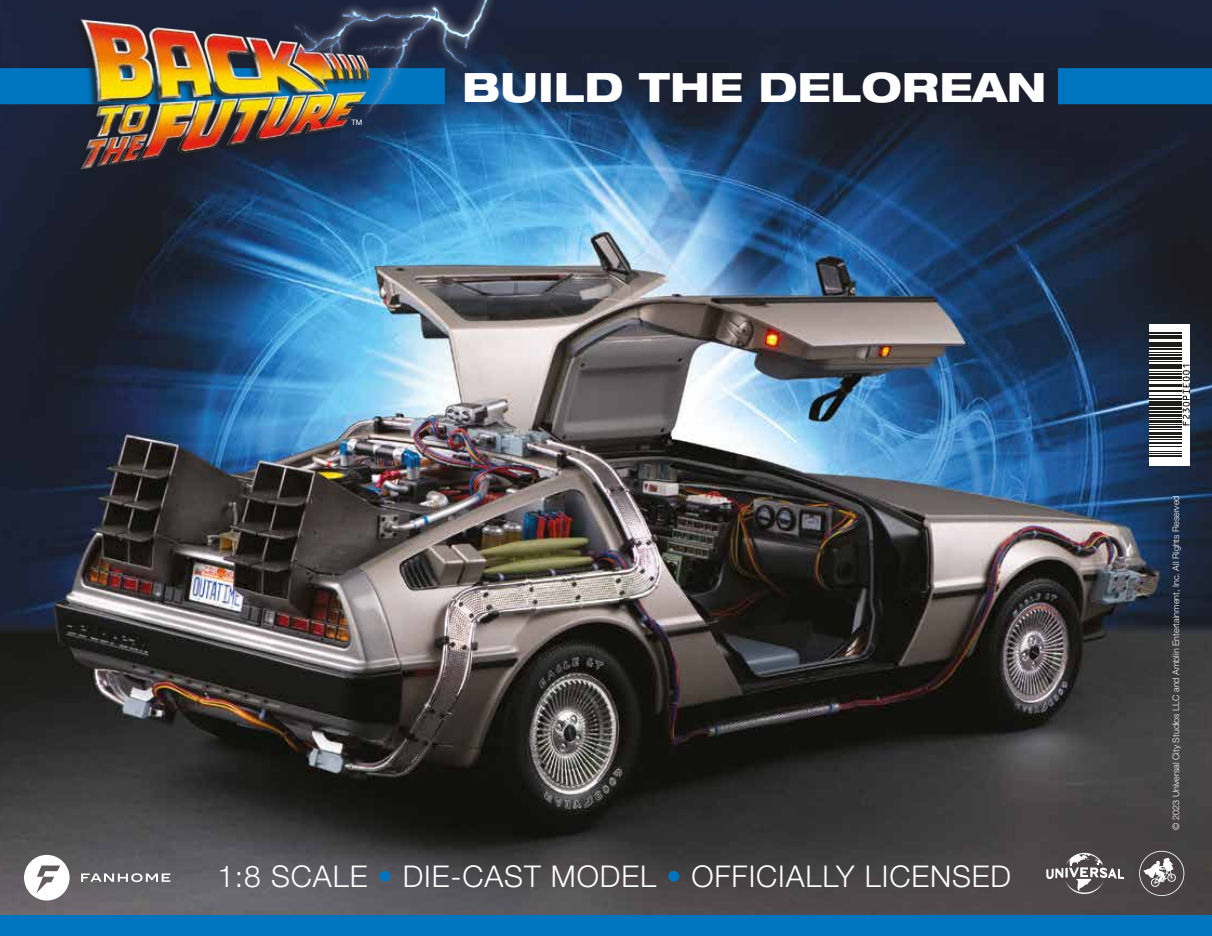
<style>
.page{position:relative;width:1212px;height:936px;background:#fff}
.page>*{position:absolute;margin:0;border:0;box-sizing:border-box;transform-origin:0 0}
.t1{font:800 expanded 40.5px "Helvetica Neue";color:#fff}
.t2{font:300 30px "Helvetica Neue";letter-spacing:.03em;color:#fff}
.t3{font:300 9px "Helvetica Neue";color:#fff}
.t4{font:7.5px "Helvetica Neue";color:#fff}
.s1{color:#0075bf}
</style>
<div class="page">
<img style="left:0;top:0;width:1212px;height:915px">
<svg style="left:0;top:68px;width:1212px;height:36px;background:#123b5e"></svg>
<img style="left:72px;top:10px;width:305px;height:164px">
<div style="left:0;top:915px;width:1212px;height:20px;background:#0075bf"></div>
<img style="left:253px;top:0;width:302px;height:120px">
<svg style="left:81px;top:873px;width:90px;height:9px"></svg>
<svg style="left:24px;top:854px;width:46px;height:46px"></svg>
<svg style="left:1046px;top:852px;width:78px;height:41px;background:#706b6d"></svg>
<svg style="left:1139px;top:850px;width:45px;height:45px;background:#736e70"></svg>
<svg style="left:1149px;top:324px;width:41px;height:141px"></svg>
<hr style="left:1149px;top:455px;width:33px;height:1px;background:#1d1d1b">
<hr style="left:1149px;top:453px;width:33px;height:1px;background:#1d1d1b">
<hr style="left:1149px;top:450px;width:33px;height:1px;background:#1d1d1b">
<hr style="left:1149px;top:446px;width:33px;height:1px;background:#1d1d1b">
<hr style="left:1149px;top:442px;width:33px;height:1px;background:#1d1d1b">
<hr style="left:1149px;top:438px;width:33px;height:1px;background:#1d1d1b">
<hr style="left:1149px;top:436px;width:33px;height:1px;background:#1d1d1b">
<hr style="left:1149px;top:431px;width:33px;height:3px;background:#1d1d1b">
<hr style="left:1149px;top:429px;width:33px;height:1px;background:#1d1d1b">
<hr style="left:1149px;top:426px;width:33px;height:2px;background:#1d1d1b">
<hr style="left:1149px;top:424px;width:33px;height:1px;background:#1d1d1b">
<hr style="left:1149px;top:420px;width:33px;height:3px;background:#1d1d1b">
<hr style="left:1149px;top:418px;width:33px;height:1px;background:#1d1d1b">
<hr style="left:1149px;top:414px;width:33px;height:2px;background:#1d1d1b">
<hr style="left:1149px;top:411px;width:33px;height:2px;background:#1d1d1b">
<hr style="left:1149px;top:407px;width:33px;height:2px;background:#1d1d1b">
<hr style="left:1149px;top:403px;width:33px;height:3px;background:#1d1d1b">
<hr style="left:1149px;top:401px;width:33px;height:1px;background:#1d1d1b">
<hr style="left:1149px;top:398px;width:33px;height:2px;background:#1d1d1b">
<hr style="left:1149px;top:395px;width:33px;height:1px;background:#1d1d1b">
<hr style="left:1149px;top:391px;width:33px;height:1px;background:#1d1d1b">
<hr style="left:1149px;top:390px;width:33px;height:1px;background:#1d1d1b">
<hr style="left:1149px;top:385px;width:33px;height:2px;background:#1d1d1b">
<hr style="left:1149px;top:384px;width:33px;height:1px;background:#1d1d1b">
<hr style="left:1149px;top:380px;width:33px;height:1px;background:#1d1d1b">
<hr style="left:1149px;top:376px;width:33px;height:2px;background:#1d1d1b">
<hr style="left:1149px;top:373px;width:33px;height:2px;background:#1d1d1b">
<hr style="left:1149px;top:371px;width:33px;height:1px;background:#1d1d1b">
<hr style="left:1149px;top:366px;width:33px;height:3px;background:#1d1d1b">
<hr style="left:1149px;top:364px;width:33px;height:2px;background:#1d1d1b">
<hr style="left:1149px;top:361px;width:33px;height:1px;background:#1d1d1b">
<hr style="left:1149px;top:357px;width:33px;height:3px;background:#1d1d1b">
<hr style="left:1149px;top:354px;width:33px;height:1px;background:#1d1d1b">
<hr style="left:1149px;top:352px;width:33px;height:1px;background:#1d1d1b">
<hr style="left:1149px;top:348px;width:33px;height:1px;background:#1d1d1b">
<hr style="left:1149px;top:344px;width:33px;height:3px;background:#1d1d1b">
<hr style="left:1149px;top:342px;width:33px;height:1px;background:#1d1d1b">
<hr style="left:1149px;top:337px;width:33px;height:2px;background:#1d1d1b">
<hr style="left:1149px;top:335px;width:33px;height:1px;background:#1d1d1b">
<hr style="left:1149px;top:332px;width:33px;height:2px;background:#1d1d1b">
<svg style="left:1182px;top:364px;width:8px;height:61px"></svg>
<p class="t4" style="left:351px;top:117px;width:12px">TM</p>
<h1 class="t1" style="left:462px;top:61px;width:586px">BUILD THE DELOREAN</h1>
<h2 class="t2" style="left:217px;top:857px;width:795px">1:8 SCALE <span class="s1">•</span> DIE-CAST MODEL <span class="s1">•</span> OFFICIALLY LICENSED</h2>
<p class="t3" style="left:1170px;top:829px;width:335px;rotate:-90deg">© 2023 Universal City Studios LLC and Amblin Entertainment, Inc. All Rights Reserved</p>
</div>
